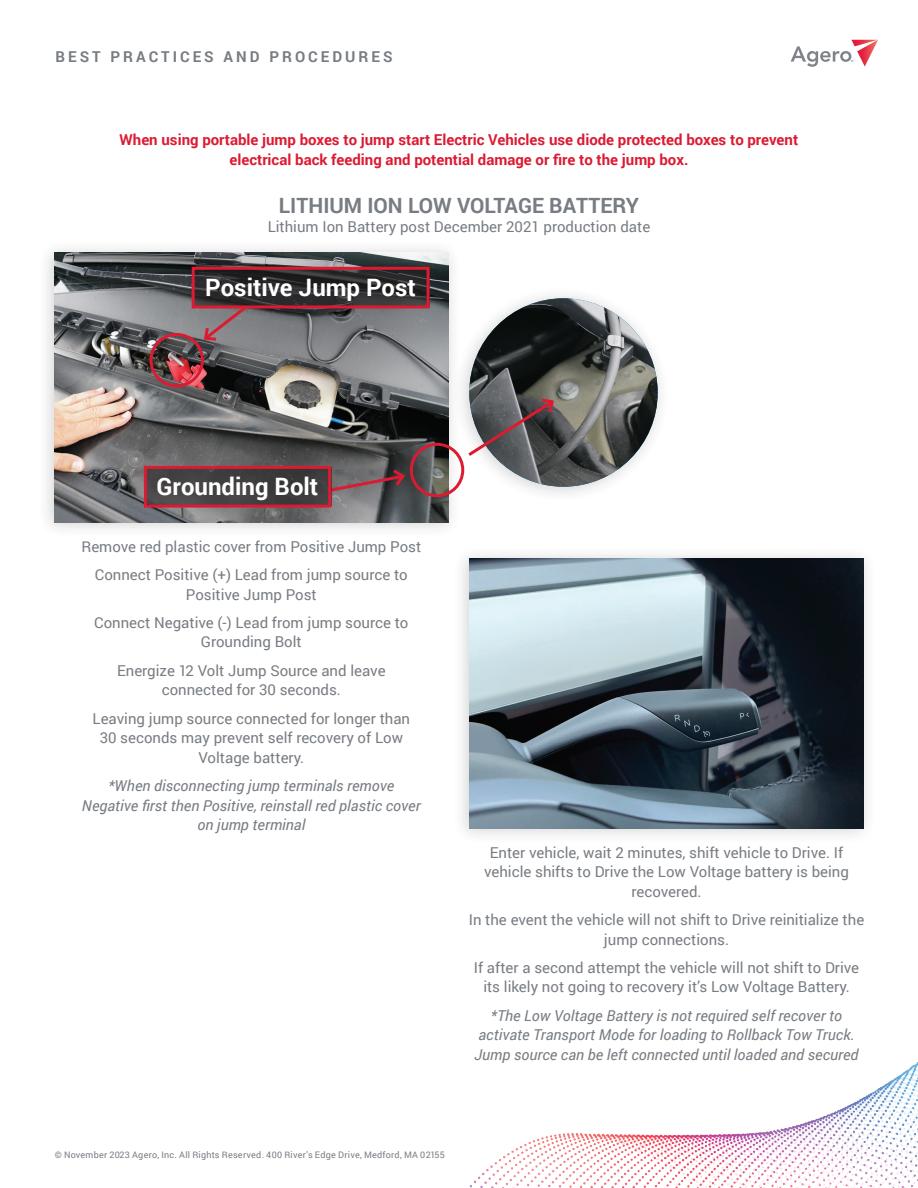
<style>
.page{position:relative;width:918px;height:1188px;background:#fff}
.page>*{position:absolute;margin:0;border:0;box-sizing:border-box;transform-origin:0 0}
.t1{font:700 24px "Roboto";color:#fff}
.t2{font:700 21px "Roboto";color:#787d83}
.t3{font:15px/19.5px "Roboto";color:#787d83;text-align:center}
.t4{font:italic 15px/19.5px "Roboto";color:#787d83;text-align:center}
.t5{font:700 15px/19.5px "Roboto";color:#dc1a32;text-align:center}
.t6{font:700 15px "Roboto";letter-spacing:.2em;color:#787d83}
.t7{font:9px "Roboto";letter-spacing:.025em;color:#787d83}
</style>
<div class="page">
<img style="left:469px;top:1062px;width:449px;height:126px">
<div style="left:37px;top:239px;width:425px;height:300px;background:#231f20;opacity:.2"></div>
<img style="left:54px;top:252px;width:395px;height:270px">
<div style="left:452px;top:545px;width:425px;height:300px;background:#f8f7f8"></div>
<img style="left:469px;top:558px;width:395px;height:270px">
<svg style="left:201px;top:308px;width:49px;height:35px;background:#8e767c"></svg>
<svg style="left:331px;top:467px;width:76px;height:27px;background:#6f575b"></svg>
<svg style="left:196px;top:271px;width:230px;height:33px;background:#2c2b2d"></svg>
<div style="left:144px;top:467px;width:187px;height:39px;background:linear-gradient(to right,#4b4849,#3a3738)"></div>
<div style="left:192px;top:267px;width:238px;height:41px;border:3px solid #dc1a32"></div>
<div style="left:144px;top:466px;width:187px;height:42px;border:3px solid #dc1a32"></div>
<div style="left:150px;top:333px;width:54px;height:54px;border:3px solid #dc1a32;border-radius:50%"></div>
<div style="left:410px;top:443px;width:54px;height:54px;border:3px solid #dc1a32;border-radius:50%"></div>
<div style="left:452px;top:285px;width:218px;height:218px;background:#231f20;opacity:.2"></div>
<svg style="left:469px;top:298px;width:189px;height:189px"></svg>
<img style="left:469px;top:298px;width:189px;height:189px;border-radius:94px">
<svg style="left:465px;top:396px;width:91px;height:63px;background:#6c6366"></svg>
<svg style="left:791px;top:40px;width:87px;height:27px"></svg>
<p class="t6" style="left:56px;top:46px;width:339px">BEST PRACTICES AND PROCEDURES</p>
<p class="t5" style="left:120px;top:129px;width:680px">When using portable jump boxes to jump start Electric Vehicles use diode protected boxes to prevent electrical back feeding and potential damage or fire to the jump box.</p>
<h2 class="t2" style="left:279px;top:190px;width:362px">LITHIUM ION LOW VOLTAGE BATTERY</h2>
<p class="t3" style="left:268px;top:217px;width:384px">Lithium Ion Battery post December 2021 production date</p>
<h1 class="t1" style="left:205px;top:271px;width:212px">Positive Jump Post</h1>
<h1 class="t1" style="left:157px;top:470px;width:163px">Grounding Bolt</h1>
<p class="t3" style="left:81px;top:532px;width:341px;line-height:28.3px">Remove red plastic cover from Positive Jump Post<br>Connect Positive (+) Lead from jump source to</p>
<p class="t3" style="left:94px;top:580px;width:316px;line-height:28.3px">Positive Jump Post<br>Connect Negative (-) Lead from jump source to</p>
<p class="t3" style="left:117px;top:627px;width:270px;line-height:28.3px">Grounding Bolt<br>Energize 12 Volt Jump Source and leave</p>
<p class="t3" style="left:93px;top:675px;width:319px;line-height:28.3px">connected for 30 seconds.<br>Leaving jump source connected for longer than</p>
<p class="t3" style="left:100px;top:728px;width:305px">30 seconds may prevent self recovery of Low<br>Voltage battery.</p>
<p class="t4" style="left:82px;top:776px;width:340px">*When disconnecting jump terminals remove<br>Negative first then Positive, reinstall red plastic cover on jump terminal</p>
<p class="t3" style="left:484px;top:842px;width:366px">Enter vehicle, wait 2 minutes, shift vehicle to Drive. If vehicle shifts to Drive the Low Voltage battery is being recovered.</p>
<p class="t3" style="left:469px;top:909px;width:397px">In the event the vehicle will not shift to Drive reinitialize the jump connections.</p>
<p class="t3" style="left:474px;top:957px;width:387px">If after a second attempt the vehicle will not shift to Drive its likely not going to recovery it’s Low Voltage Battery.</p>
<p class="t4" style="left:474px;top:1005px;width:386px">*The Low Voltage Battery is not required self recover to activate Transport Mode for loading to Rollback Tow Truck.<br>Jump source can be left connected until loaded and secured</p>
<p class="t7" style="left:55px;top:1148px;width:392px">© November 2023 Agero, Inc. All Rights Reserved. 400 River's Edge Drive, Medford, MA 02155</p>
</div>
